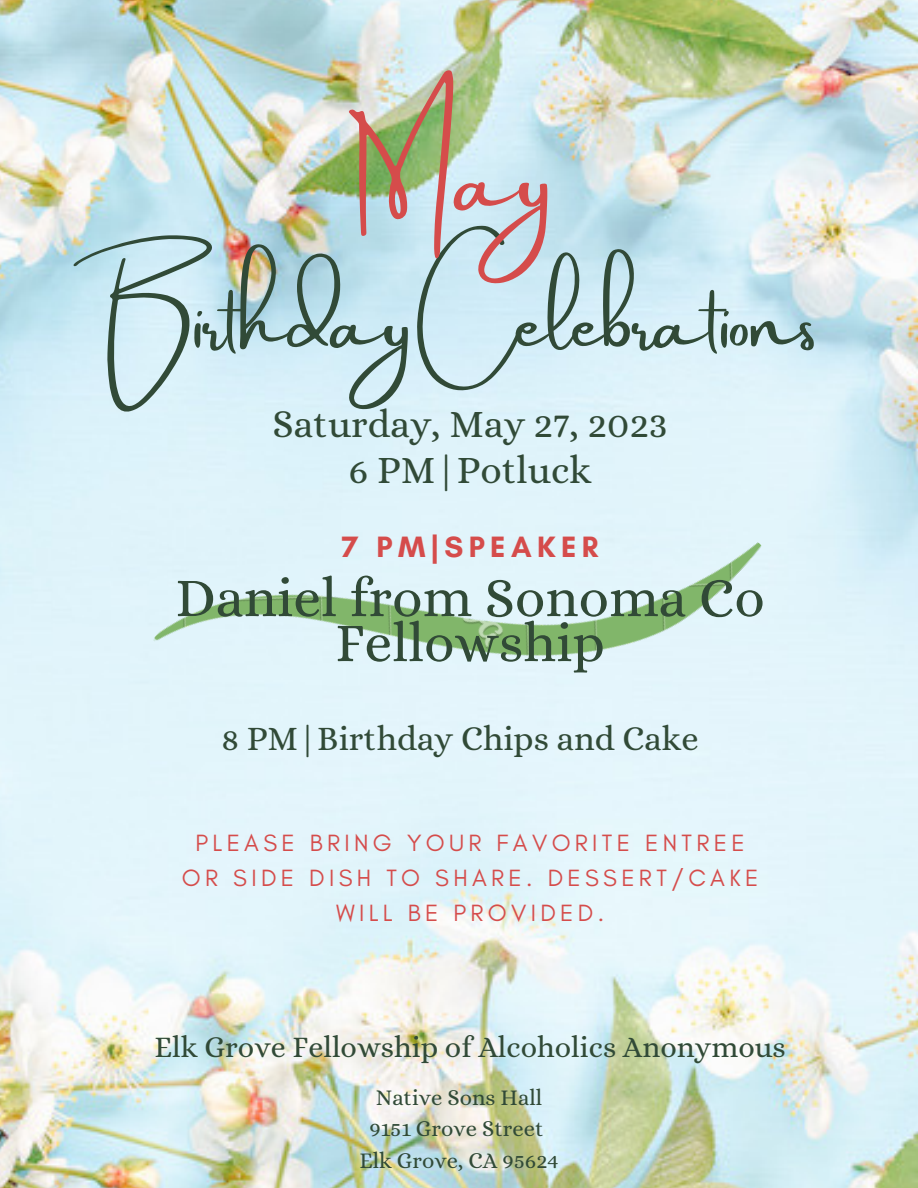
<style>
.page{position:relative;width:918px;height:1188px;background:#fff}
.page>*{position:absolute;margin:0;border:0;box-sizing:border-box;transform-origin:0 0}
.t1{font:74.4px "Amsterdam Two";color:#314a37}
.t2{font:55.5px/45px "Alice";color:#314a37;text-align:center}
.t3{font:39px "Alice";color:#314a37}
.t4{font:34.5px "Alice";color:#314a37}
.t5{font:30px "Alice";color:#314a37}
.t6{font:700 30px "Glacial Indifference";letter-spacing:.18em;color:#d54c4b}
.t7{font:24px/34.8px "Glacial Indifference";letter-spacing:.18em;color:#d54c4b;text-align:center}
.t8{font:22.5px/31.5px "Alice";color:#314a37;text-align:center}
</style>
<div class="page">
<img style="left:0;top:0;width:918px;height:1188px">
<img style="left:152px;top:286px;width:613px;height:616px">
<svg style="left:348px;top:68px;width:201px;height:216px;background:#bddbcf"></svg>
<h1 class="t1" style="left:101px;top:282px;width:718px">Birthday Celebrations</h1>
<h3 class="t3" style="left:272px;top:401px;width:397px">Saturday, May 27, 2023</h3>
<h3 class="t3" style="left:349px;top:447px;width:245px">6 PM|Potluck</h3>
<p class="t6" style="left:342px;top:528px;width:258px">7 PM|SPEAKER</p>
<h2 class="t2" style="left:175px;top:575px;width:591px">Daniel from Sonoma Co<br>Fellowship</h2>
<h3 class="t4" style="left:221px;top:719px;width:479px">8 PM|Birthday Chips and Cake</h3>
<p class="t7" style="left:182px;top:826px;width:578px">PLEASE BRING YOUR FAVORITE ENTREE<br>OR SIDE DISH TO SHARE. DESSERT/CAKE<br>WILL BE PROVIDED.</p>
<p class="t5" style="left:154px;top:1029px;width:633px">Elk Grove Fellowship of Alcoholics Anonymous</p>
<p class="t8" style="left:359px;top:1082px;width:201px">Native Sons Hall<br>9151 Grove Street<br>Elk Grove, CA 95624</p>
</div>
